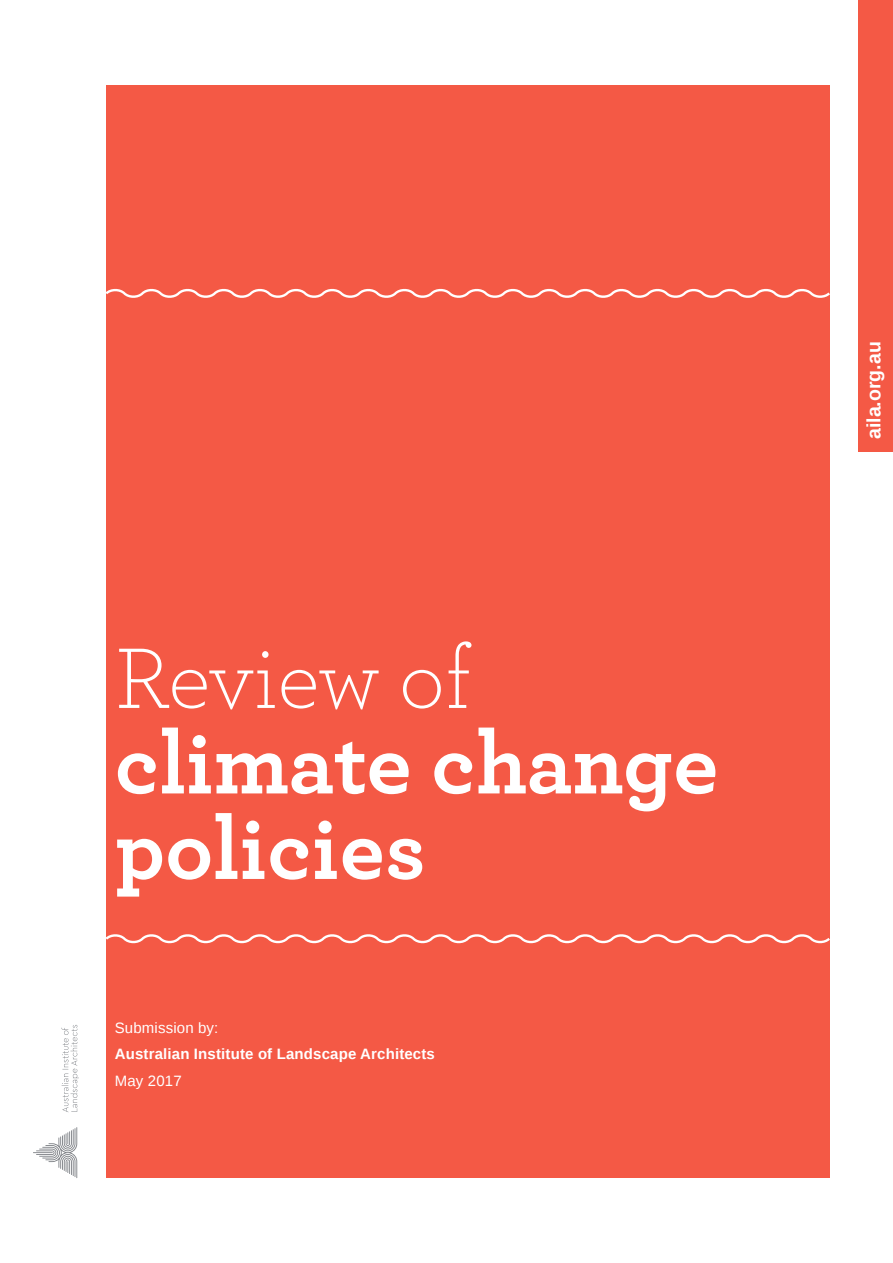
<style>
.page{position:relative;width:893px;height:1263px;background:#fff}
.page>*{position:absolute;margin:0;border:0;box-sizing:border-box;transform-origin:0 0}
.Header_White{font:700 90px/85.5px "Archer";color:#fff}
.Small_Copy{font:700 19.5px "Liberation Sans";color:#fff}
.Bold_White{font:700 15px "Liberation Sans";letter-spacing:.01em;color:#fff}
.Bold_White-2{font:15px "Liberation Sans";letter-spacing:.01em;color:#fff}
.s1{font-weight:300}
</style>
<div class="page">
<div style="left:859px;top:0;width:34px;height:451px;background:#f45945"></div>
<svg style="left:33px;top:1127px;width:44px;height:51px"></svg>
<svg style="left:62px;top:1025px;width:17px;height:87px"></svg>
<div style="left:106px;top:85px;width:724px;height:1093px;background:#f45945"></div>
<svg style="left:106px;top:288px;width:724px;height:10px"></svg>
<svg style="left:106px;top:934px;width:724px;height:10px"></svg>
<p class="Header_White" style="left:115px;top:629px;width:605px"><span class="s1">Review of </span>climate change policies</p>
<p class="Bold_White-2" style="left:115px;top:1019px;width:105px">Submission by:</p>
<p class="Bold_White" style="left:115px;top:1044px;width:322px">Australian Institute of Landscape Architects</p>
<p class="Bold_White-2" style="left:115px;top:1072px;width:68px">May 2017</p>
<p class="Small_Copy" style="left:860px;top:439px;width:99px;rotate:-90deg">aila.org.au</p>
</div>
